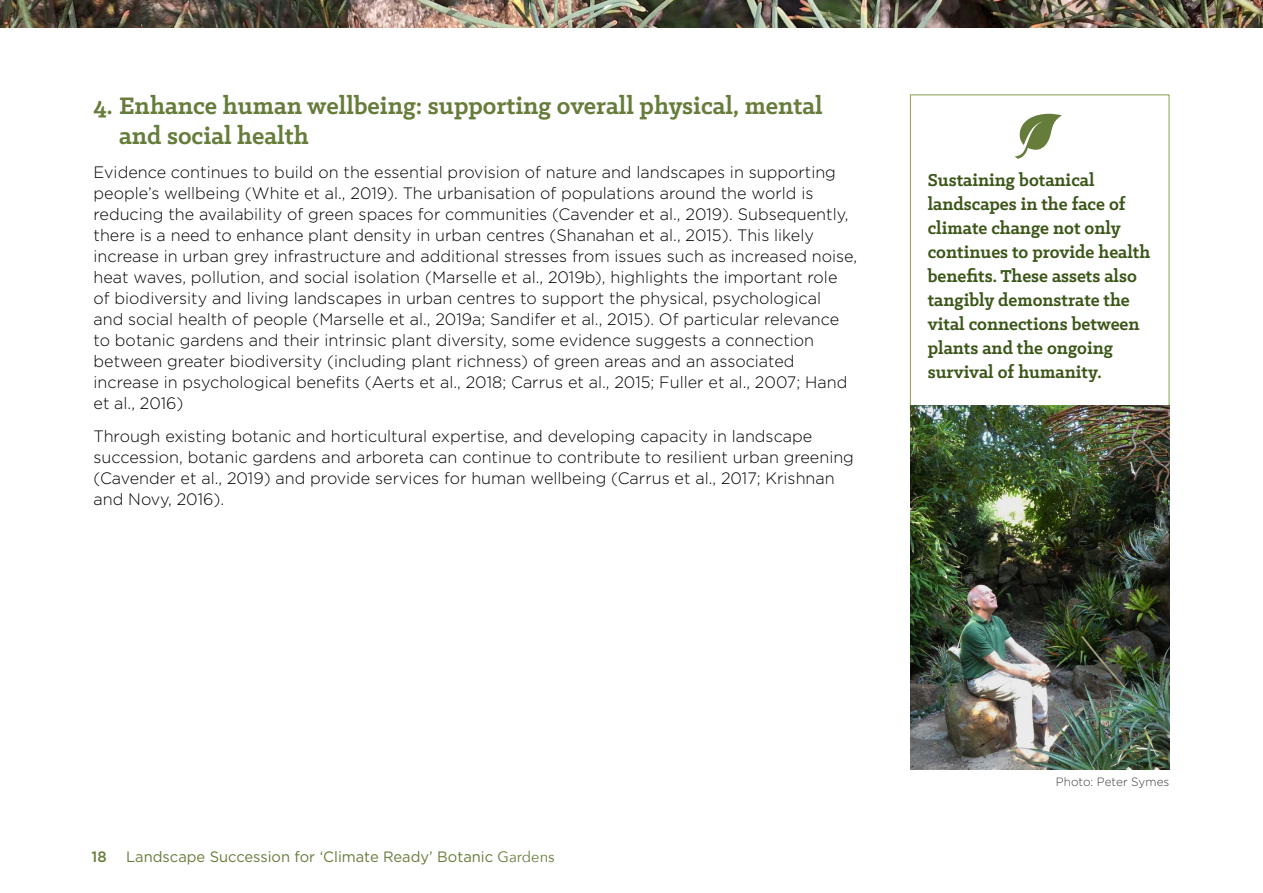
<style>
.page{position:relative;width:1263px;height:893px;background:#fff}
.page>*{position:absolute;margin:0;border:0;box-sizing:border-box;transform-origin:0 0}
.Heading_2_numberd{font:700 27px/30px "Klinic Slab";color:#657c3a}
.bolder_text_pull_quo{font:700 19.5px/24px "Klinic Slab";color:#3b5618}
.t1{font:300 16.5px/21px "Gotham";color:#000}
.t2{font:15px "Gotham";color:#657c3a}
.t3{font:500 15px "Gotham";color:#657c3a}
.t4{font:300 12px "Gotham";color:#3c3c3b}
.s1{font-family:"Avenir Next"}
</style>
<div class="page">
<div style="left:910px;top:95px;width:259px;height:319px;border:1px solid #85a14b"></div>
<img style="left:910px;top:405px;width:259px;height:365px">
<svg style="left:1015px;top:114px;width:47px;height:45px"></svg>
<img style="left:0;top:0;width:1263px;height:27px">
<h2 class="Heading_2_numberd" style="left:119px;top:90px;width:705px;text-indent:-26px">4. Enhance human wellbeing: supporting overall physical, mental and social health</h2>
<p class="t1" style="left:94px;top:161px;width:765px">Evidence continues to build on the essential provision of nature and landscapes in supporting people’s wellbeing (White et al., 2019). The urbanisation of populations around the world is reducing the availability of green spaces for communities (Cavender et al., 2019). Subsequently, there is a need to enhance plant density in urban centres (Shanahan et al., 2015). This likely increase in urban grey infrastructure and additional stresses from issues such as increased noise, heat waves, pollution, and social isolation (Marselle et al., 2019b), highlights the important role of biodiversity and living landscapes in urban centres to support the physical, psychological<br>and social health of people (Marselle et al., 2019a; Sandifer et al., 2015). Of particular relevance to botanic gardens and their intrinsic plant diversity, some evidence suggests a connection between greater biodiversity (including plant richness) of green areas and an associated increase in psychological benefits (Aerts et al., 2018; Carrus et al., 2015; Fuller et al., 2007; Hand et al., 2016)</p>
<p class="t1" style="left:94px;top:426px;width:762px">Through existing botanic and horticultural expertise, and developing capacity in landscape succession, botanic gardens and arboreta can continue to contribute to resilient urban greening (Cavender et al., 2019) and provide services for human wellbeing (Carrus et al., 2017; Krishnan and Novy, 2016).</p>
<p class="bolder_text_pull_quo" style="left:928px;top:168px;width:224px">Sustaining botanical landscapes in the face of climate change not only continues to provide health benefits. These assets also tangibly demonstrate the vital connections between plants and the ongoing survival of humanity.</p>
<p class="t3" style="left:92px;top:848px;width:17px">18</p>
<p class="t2" style="left:126px;top:848px;width:430px">Landscape Succession for ‘Climate Ready’ Botanic <span class="s1">Gardens</span></p>
<p class="t4" style="left:1056px;top:775px;width:115px">Photo: Peter Symes</p>
</div>
